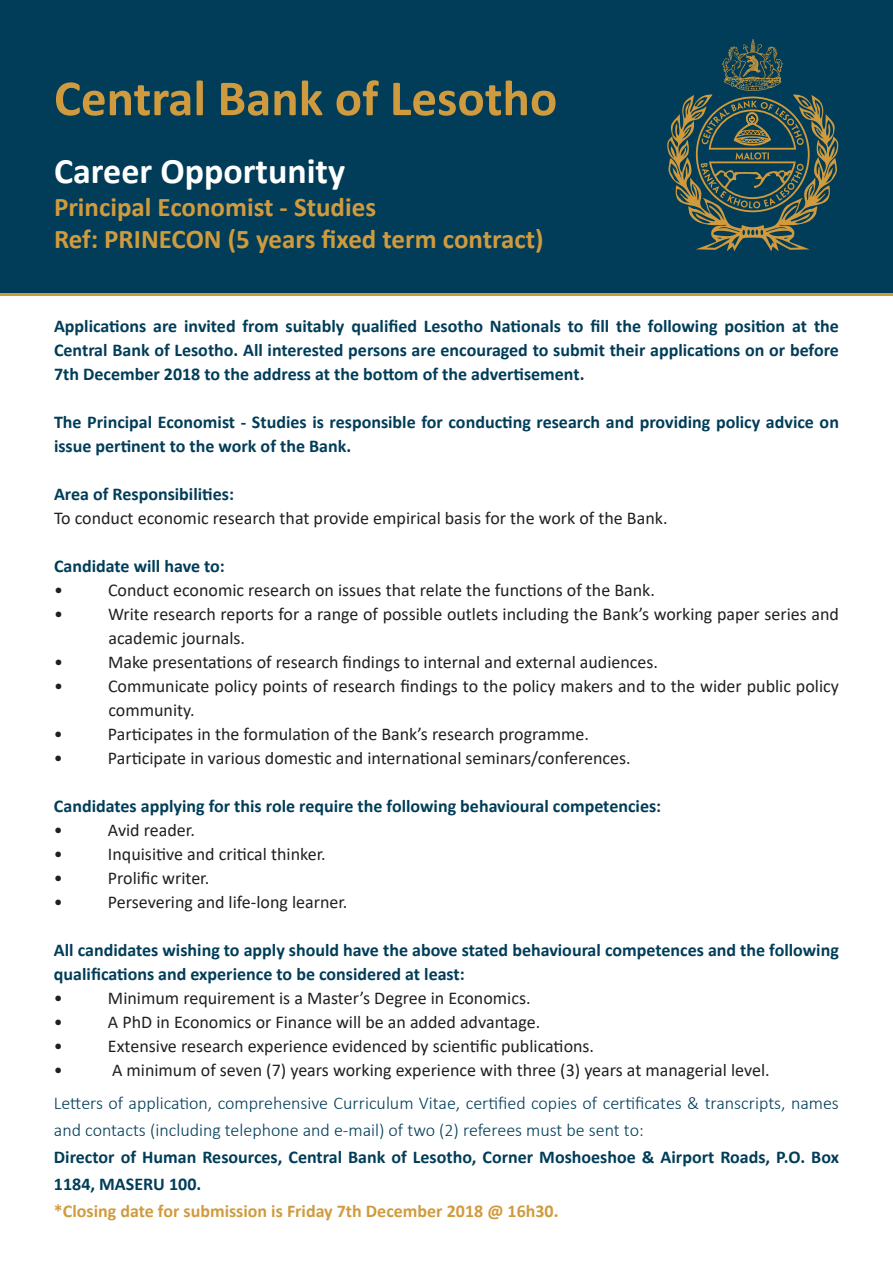
<style>
.page{position:relative;width:893px;height:1263px;background:#fff}
.page>*{position:absolute;margin:0;border:0;box-sizing:border-box;transform-origin:0 0}
.t1{font:700 51px "Calibri";color:#d09b3e}
.t2{font:700 36px "Calibri";color:#fff}
.t3{font:700 27px/32.4px "Calibri";color:#d09b3e}
.t4{font:18px/24px "Calibri";color:#231f20}
.t5{font:700 18px/24px "Calibri";color:#013d58}
.t6{font:300 18px/27px "Calibri";color:#013d58}
.t7{font:700 18px "Calibri";color:#d09b3e}
.s1{color:#fff}
</style>
<div class="page">
<div style="left:0;top:0;width:893px;height:293px;background:#013d58"></div>
<svg style="left:667px;top:39px;width:172px;height:212px"></svg>
<hr style="left:0;top:293px;width:893px;height:3px;background:#ce9a3e">
<h1 class="t1" style="left:54px;top:62px;width:505px">Central Bank of Lesotho</h1>
<h2 class="t2" style="left:54px;top:145px;width:293px">Career Opportunity</h2>
<h3 class="t3" style="left:54px;top:190px;width:491px">Principal Economist - Studies<br>Ref: PRINECON (5 years fixed term contract)</h3>
<p class="t5" style="left:54px;top:314px;width:786px;text-align:justify">Applications are invited from suitably qualified Lesotho Nationals to fill the following position at the Central Bank of Lesotho. All interested persons are encouraged to submit their applications on or before 7th December 2018 to the address at the bottom of the advertisement.</p>
<p class="t5" style="left:54px;top:410px;width:786px">The Principal Economist - Studies is responsible for conducting research and providing policy advice on issue pertinent to the work of the Bank.</p>
<p class="t5" style="left:54px;top:482px;width:181px">Area of Responsibilities:</p>
<p class="t4" style="left:54px;top:505px;width:615px">To conduct economic research that provide empirical basis for the work of the Bank.</p>
<p class="t5" style="left:54px;top:554px;width:172px">Candidate will have to:</p>
<p class="t4" style="left:54px;top:577px;width:10px">•</p>
<p class="t4" style="left:108px;top:577px;width:548px">Conduct economic research on issues that relate the functions of the Bank.</p>
<p class="t4" style="left:54px;top:601px;width:10px">•</p>
<p class="t4" style="left:54px;top:601px;width:786px;text-indent:54px">Write research reports for a range of possible outlets including the Bank’s working paper series and <span class="s1">............</span>academic journals.<br>•</p>
<p class="t4" style="left:108px;top:649px;width:552px">Make presentations of research findings to internal and external audiences.</p>
<p class="t4" style="left:54px;top:673px;width:10px">•</p>
<p class="t4" style="left:108px;top:673px;width:732px">Communicate policy points of research findings to the policy makers and to the wider public policy</p>
<p class="t4" style="left:54px;top:721px;width:10px">•</p>
<p class="t4" style="left:108px;top:721px;width:482px">Participates in the formulation of the Bank’s research programme.</p>
<p class="t4" style="left:54px;top:745px;width:10px">•</p>
<p class="t4" style="left:108px;top:745px;width:524px">Participate in various domestic and international seminars/conferences.</p>
<p class="t5" style="left:54px;top:793px;width:609px">Candidates applying for this role require the following behavioural competencies:</p>
<p class="t4" style="left:54px;top:817px;width:10px">•</p>
<p class="t4" style="left:108px;top:817px;width:88px">Avid reader.</p>
<p class="t4" style="left:54px;top:841px;width:10px">•</p>
<p class="t4" style="left:108px;top:841px;width:219px">Inquisitive and critical thinker.</p>
<p class="t4" style="left:54px;top:865px;width:10px">•</p>
<p class="t4" style="left:108px;top:865px;width:103px">Prolific writer.</p>
<p class="t4" style="left:54px;top:889px;width:10px">•</p>
<p class="t4" style="left:108px;top:889px;width:241px">Persevering and life-long learner.</p>
<p class="t5" style="left:54px;top:937px;width:786px">All candidates wishing to apply should have the above stated behavioural competences and the following qualifications and experience to be considered at least:</p>
<p class="t4" style="left:54px;top:985px;width:10px">•</p>
<p class="t4" style="left:108px;top:985px;width:424px">Minimum requirement is a Master’s Degree in Economics.</p>
<p class="t4" style="left:54px;top:1009px;width:10px">•</p>
<p class="t4" style="left:108px;top:1009px;width:434px">A PhD in Economics or Finance will be an added advantage.</p>
<p class="t4" style="left:54px;top:1033px;width:10px">•</p>
<p class="t4" style="left:108px;top:1033px;width:488px">Extensive research experience evidenced by scientific publications.</p>
<p class="t4" style="left:54px;top:1057px;width:10px">•</p>
<p class="t4" style="left:112px;top:1057px;width:659px">A minimum of seven (7) years working experience with three (3) years at managerial level.</p>
<p class="t6" style="left:54px;top:1089px;width:786px">Letters of application, comprehensive Curriculum Vitae, certified copies of certificates &amp; transcripts, names and contacts (including telephone and e-mail) of two (2) referees must be sent to:</p>
<p class="t5" style="left:54px;top:1143px;width:786px;line-height:27px">Director of Human Resources, Central Bank of Lesotho, Corner Moshoeshoe &amp; Airport Roads, P.O. Box<br>1184, MASERU 100.</p>
<p class="t7" style="left:54px;top:1198px;width:506px">*Closing date for submission is Friday 7th December 2018 @ 16h30.</p>
</div>
